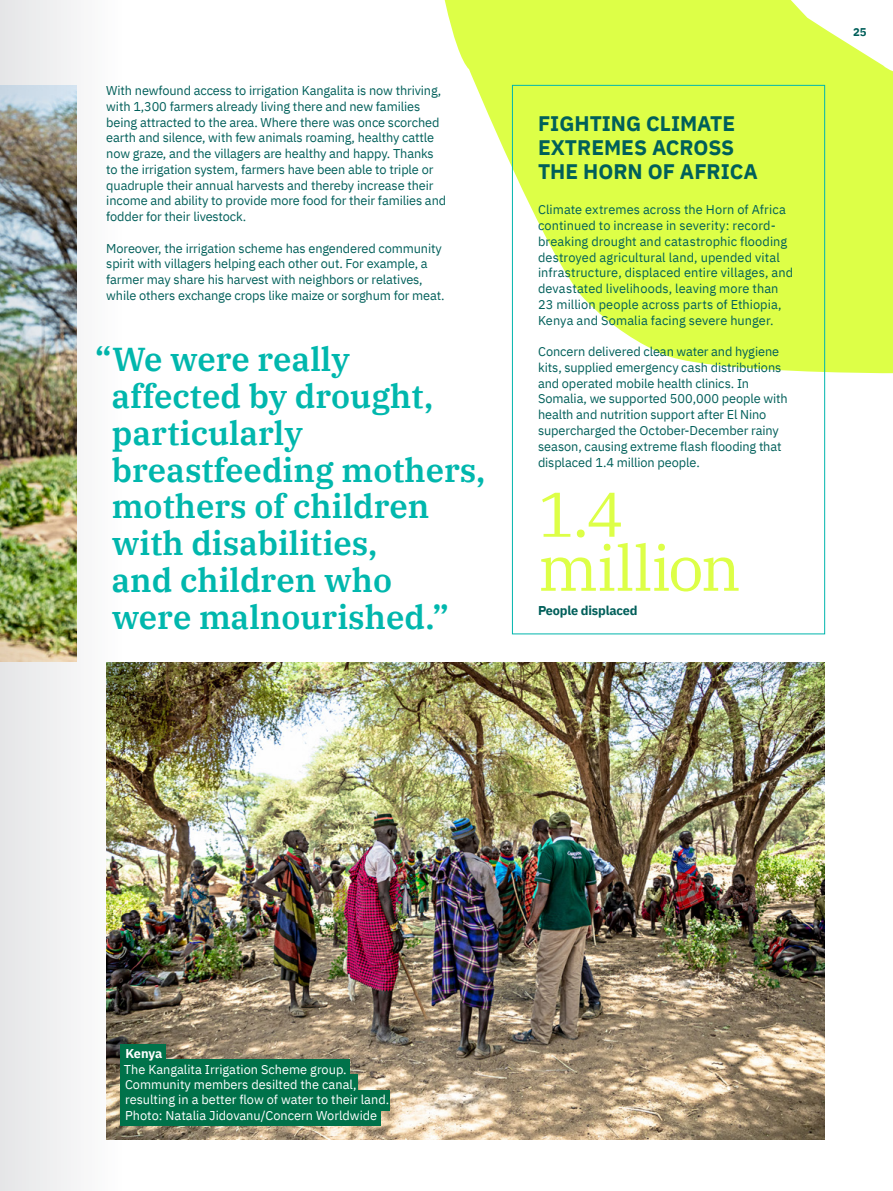
<style>
.page{position:relative;width:893px;height:1191px;background:#fff}
.page>*{position:absolute;margin:0;border:0;box-sizing:border-box;transform-origin:0 0}
.t1{font:63px/54px "IBM Plex Serif";letter-spacing:-.02em;color:#ddff47}
.t2{font:600 33px/36.8px "IBM Plex Serif";color:#00b7ad}
.t3{font:700 21px/24px "IBM Plex Sans";color:#005f5a}
.t4{font:12.75px/15.8px "IBM Plex Sans";letter-spacing:-.01em;color:#005f5a}
.t5{font:12.75px/15.8px "IBM Plex Sans";letter-spacing:.01em;color:#005f5a}
.t6{font:12.75px/15.3px "IBM Plex Sans";color:#fff}
.t7{font:700 12.75px "IBM Plex Sans";letter-spacing:-.015em;color:#005f5a}
.t8{font:700 12.75px "IBM Plex Sans";letter-spacing:-.01em;color:#fff}
.t9{font:700 11.25px "IBM Plex Sans";color:#005f5a}
</style>
<div class="page">
<img style="left:162px;top:662px;width:663px;height:478px">
<svg style="left:444px;top:0;width:449px;height:377px;fill:#ddff47"></svg>
<div style="left:120px;top:1044px;width:46px;height:20px;background:#00724a"></div>
<div style="left:120px;top:1059px;width:230px;height:20px;background:#00724a"></div>
<div style="left:120px;top:1074px;width:237px;height:20px;background:#00724a"></div>
<div style="left:120px;top:1089px;width:270px;height:21px;background:#00724a"></div>
<div style="left:120px;top:1105px;width:261px;height:20px;background:#00724a"></div>
<img style="left:0;top:0;width:162px;height:1191px">
<p class="t4" style="left:106px;top:82px;width:341px">With newfound access to irrigation Kangalita is now thriving, with 1,300 farmers already living there and new families being attracted to the area. Where there was once scorched earth and silence, with few animals roaming, healthy cattle now graze, and the villagers are healthy and happy. Thanks to the irrigation system, farmers have been able to triple or quadruple their annual harvests and thereby increase their income and ability to provide more food for their families and fodder for their livestock.</p>
<p class="t4" style="left:106px;top:239px;width:340px">Moreover, the irrigation scheme has engendered community spirit with villagers helping each other out. For example, a farmer may share his harvest with neighbors or relatives, while others exchange crops like maize or sorghum for meat.</p>
<h2 class="t2" style="left:112px;top:338px;width:375px;text-indent:-16px">“We were really affected by drought, particularly breastfeeding mothers, mothers of children with disabilities,<br>and children who<br>were malnourished.”</h2>
<h3 class="t3" style="left:538px;top:110px;width:221px">FIGHTING CLIMATE<br>EXTREMES ACROSS<br>THE HORN OF AFRICA</h3>
<p class="t5" style="left:538px;top:201px;width:257px">Climate extremes across the Horn of Africa continued to increase in severity: record&shy;breaking drought and catastrophic flooding destroyed agricultural land, upended vital infrastructure, displaced entire villages, and devastated livelihoods, leaving more than 23 million people across parts of Ethiopia, Kenya and Somalia facing severe hunger.</p>
<p class="t4" style="left:538px;top:342px;width:251px">Concern delivered clean water and hygiene kits, supplied emergency cash distributions and operated mobile health clinics. In Somalia, we supported 500,000 people with health and nutrition support after El Nino supercharged the October-December rainy season, causing extreme flash flooding that displaced 1.4 million people.</p>
<h1 class="t1" style="left:538px;top:482px;width:204px">1.4 million</h1>
<p class="t7" style="left:538px;top:600px;width:101px">People displaced</p>
<p class="t9" style="left:853px;top:23px;width:15px">25</p>
<p class="t8" style="left:125px;top:1043px;width:39px">Kenya</p>
<p class="t6" style="left:124px;top:1060px;width:267px">The Kangalita Irrigation Scheme group.<br>Community members desilted the canal, resulting in a better flow of water to their land.<br>Photo: Natalia Jidovanu/Concern Worldwide</p>
</div>
